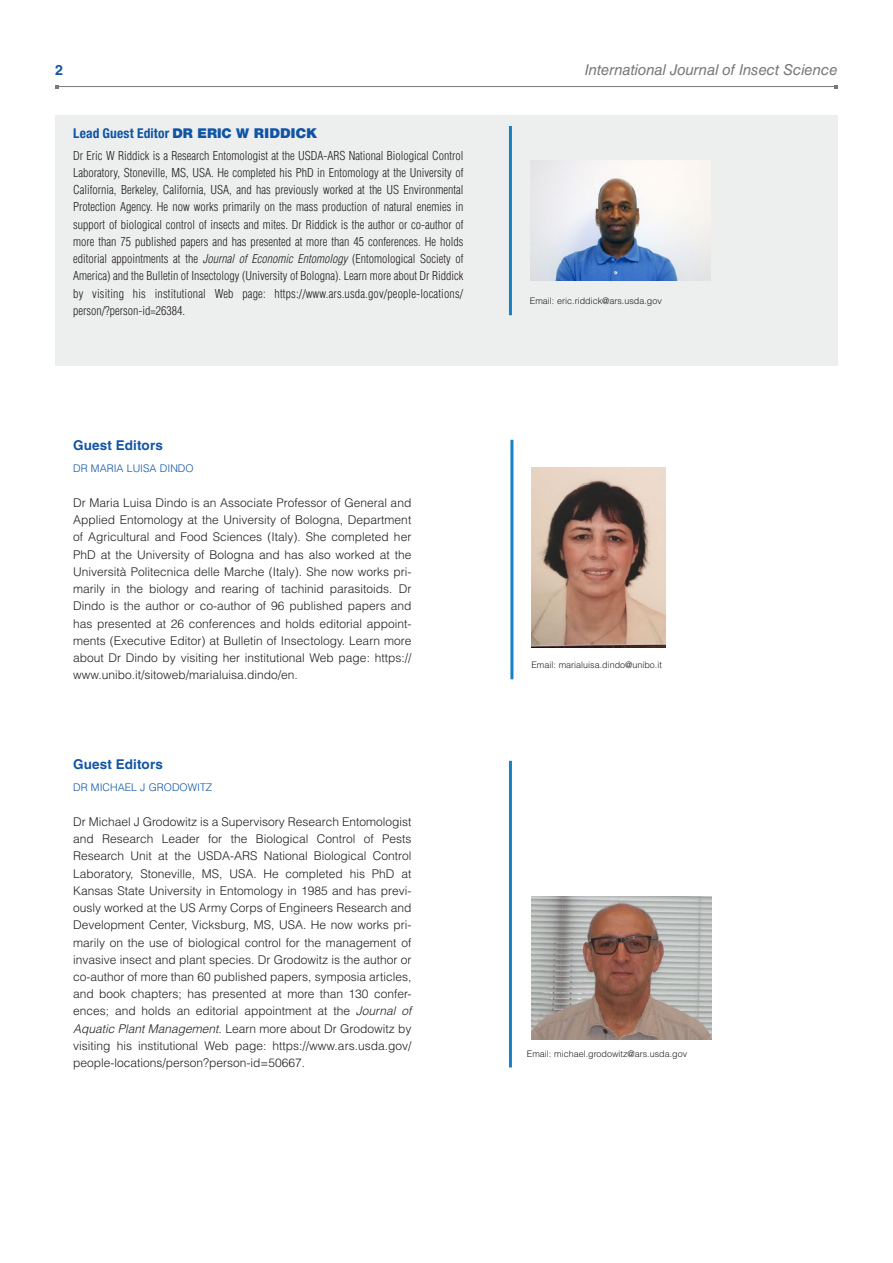
<style>
.page{position:relative;width:893px;height:1263px;background:#fff}
.page>*{position:absolute;margin:0;border:0;box-sizing:border-box;transform-origin:0 0}
.t1{font:italic 15px "Helvetica LT Std";letter-spacing:-.005em;color:#76787b}
.t2{font:700 14.25px "Helvetica LT Std";color:#1055a4}
.t3{font:700 condensed 13.5px "Helvetica Neue LT Std";letter-spacing:.01em;color:#1055a4}
.t4{font:700 13.5px "Helvetica LT Std";letter-spacing:.01em;color:#1055a4}
.t5{font:300 12px/17.2px "Helvetica LT Std";color:#231f20;text-align:justify}
.t6{font:300 condensed 12px/17.2px "Helvetica LT Std";letter-spacing:.015em;color:#231f20;text-align:justify}
.t7{font:300 10.5px "Helvetica LT Std";color:#1055a4}
.t8{font:300 9px "Helvetica LT Std";color:#231f20}
.s1{font-weight:900;font-stretch:normal}
.s2{font-family:"Helvetica LT Std";font-weight:900;font-stretch:normal}
.s3{font-style:italic}
</style>
<div class="page">
<hr style="left:57px;top:86px;width:779px;height:1px;background:#76787b">
<div style="left:55px;top:115px;width:783px;height:250px;background:#edeeee"></div>
<hr style="left:509px;top:126px;width:3px;height:189px;background:#1582c5">
<hr style="left:510px;top:440px;width:3px;height:239px;background:#1582c5">
<hr style="left:509px;top:761px;width:3px;height:306px;background:#1582c5">
<img style="left:530px;top:161px;width:180px;height:119px">
<img style="left:531px;top:468px;width:134px;height:180px">
<img style="left:531px;top:896px;width:180px;height:144px">
<p class="t2" style="left:55px;top:61px;width:9px">2</p>
<p class="t1" style="left:585px;top:61px;width:254px">International Journal of Insect Science</p>
<p class="t3" style="left:73px;top:125px;width:246px">Lead Guest Editor <span class="s1">DR ERIC W</span> <span class="s2">RIDDICK</span></p>
<p class="t6" style="left:73px;top:147px;width:392px">Dr Eric W Riddick is a Research Entomologist at the USDA-ARS National Biological Control Laboratory, Stoneville, MS, USA. He completed his PhD in Entomology at the University of California, Berkeley, California, USA, and has previously worked at the US Environmental Protection Agency. He now works primarily on the mass production of natural enemies in support of biological control of insects and mites. Dr Riddick is the author or co-author of more than 75 published papers and has presented at more than 45 conferences. He holds editorial appointments at the <span class="s3">Journal of Economic Entomology</span> (Entomological Society of America) and the Bulletin of Insectology (University of Bologna). Learn more about Dr Riddick by visiting his institutional Web page: https://www.ars.usda.gov/people-locations/ person/?person-id=26384.</p>
<p class="t4" style="left:73px;top:437px;width:91px">Guest Editors</p>
<p class="t7" style="left:73px;top:461px;width:122px">DR MARIA LUISA DINDO</p>
<p class="t5" style="left:73px;top:494px;width:340px">Dr Maria Luisa Dindo is an Associate Professor of General and Applied Entomology at the University of Bologna, Department of Agricultural and Food Sciences (Italy). She completed her PhD at the University of Bologna and has also worked at the Università Politecnica delle Marche (Italy). She now works pri&shy;marily in the biology and rearing of tachinid parasitoids. Dr Dindo is the author or co-author of 96 published papers and has presented at 26 conferences and holds editorial appoint&shy;ments (Executive Editor) at Bulletin of Insectology. Learn more about Dr Dindo by visiting her institutional Web page: https:// www.unibo.it/sitoweb/marialuisa.dindo/en.</p>
<p class="t4" style="left:73px;top:756px;width:91px">Guest Editors</p>
<p class="t7" style="left:73px;top:780px;width:141px">DR MICHAEL J GRODOWITZ</p>
<p class="t5" style="left:73px;top:813px;width:340px">Dr Michael J Grodowitz is a Supervisory Research Entomologist and Research Leader for the Biological Control of Pests Research Unit at the USDA-ARS National Biological Control Laboratory, Stoneville, MS, USA. He completed his PhD at Kansas State University in Entomology in 1985 and has previ&shy;ously worked at the US Army Corps of Engineers Research and Development Center, Vicksburg, MS, USA. He now works pri&shy;marily on the use of biological control for the management of invasive insect and plant species. Dr Grodowitz is the author or co-author of more than 60 published papers, symposia articles, and book chapters; has presented at more than 130 confer&shy;ences; and holds an editorial appointment at the <span class="s3">Journal of Aquatic Plant Management</span>. Learn more about Dr Grodowitz by visiting his institutional Web page: https://www.ars.usda.gov/ people-locations/person?person-id=50667.</p>
<p class="t8" style="left:530px;top:295px;width:133px">Email: eric.riddick@ars.usda.gov</p>
<p class="t8" style="left:531px;top:659px;width:132px">Email: marialuisa.dindo@unibo.it</p>
<p class="t8" style="left:527px;top:1048px;width:162px">Email: michael.grodowitz@ars.usda.gov</p>
</div>
